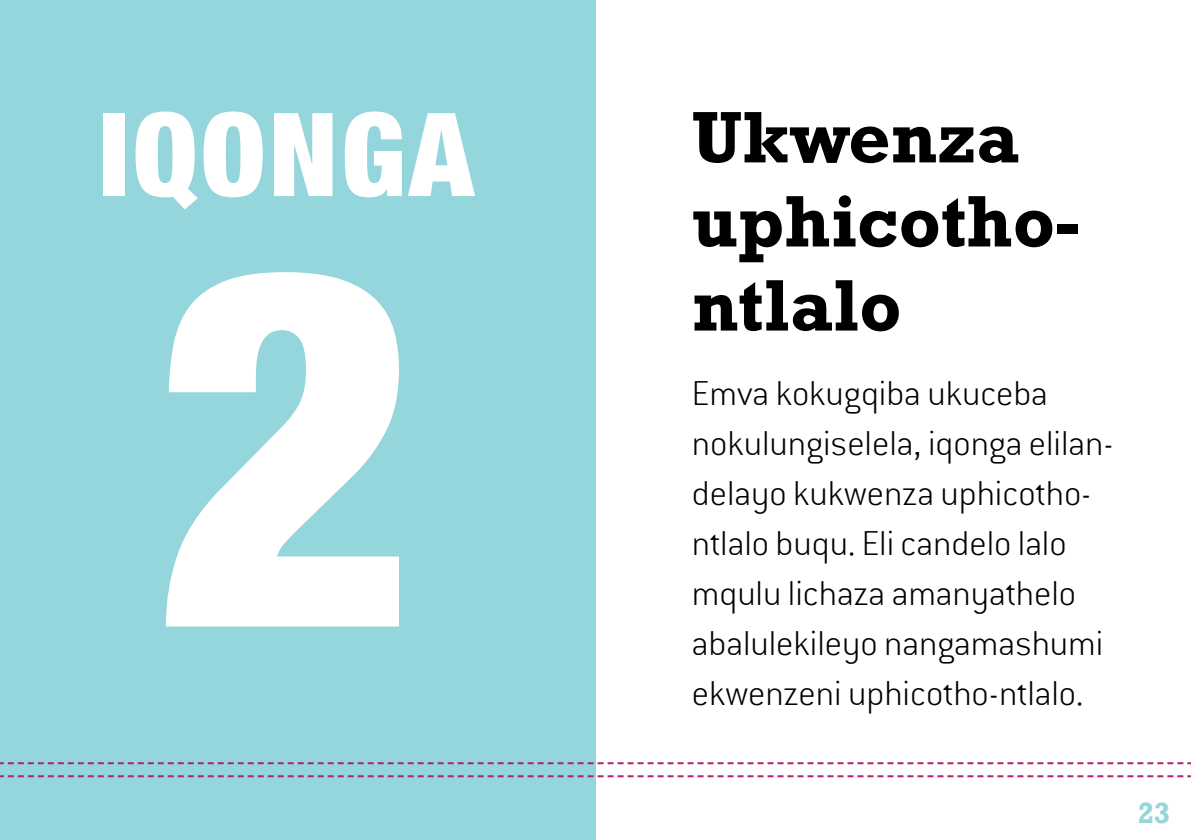
<style>
.page{position:relative;width:1191px;height:840px;background:#fff}
.page>*{position:absolute;margin:0;border:0;box-sizing:border-box;transform-origin:0 0}
.t1{font:900 condensed 500px "Helvetica Neue";color:#fff}
.t2{font:900 condensed 116px "Helvetica Neue";letter-spacing:.03em;color:#fff}
.t3{font:700 74px/84px "Rockwell";color:#000}
.t4{font:200 38px/50px "Conduit OSITC";color:#000}
.t5{font:700 30px "Rockwell";color:#94d6dc}
</style>
<div class="page">
<div style="left:0;top:0;width:595px;height:839px;background:#94d6dc"></div>
<svg style="left:0;top:761px;width:1191px;height:2px"></svg>
<svg style="left:0;top:774px;width:1191px;height:2px"></svg>
<h2 class="t2" style="left:99px;top:59px;width:376px">IQONGA</h2>
<h1 class="t1" style="left:156px;top:36px;width:262px">2</h1>
<h3 class="t3" style="left:692px;top:95px;width:390px">Ukwenza uphicotho&shy;ntlalo</h3>
<p class="t4" style="left:692px;top:367px;width:423px">Emva kokugqiba ukuceba nokulungiselela, iqonga elilan&shy;delayo kukwenza uphicotho&shy;ntlalo buqu. Eli candelo lalo mqulu lichaza amanyathelo abalulekileyo nangamashumi ekwenzeni uphicotho-ntlalo.</p>
<p class="t5" style="left:1137px;top:794px;width:34px">23</p>
</div>
